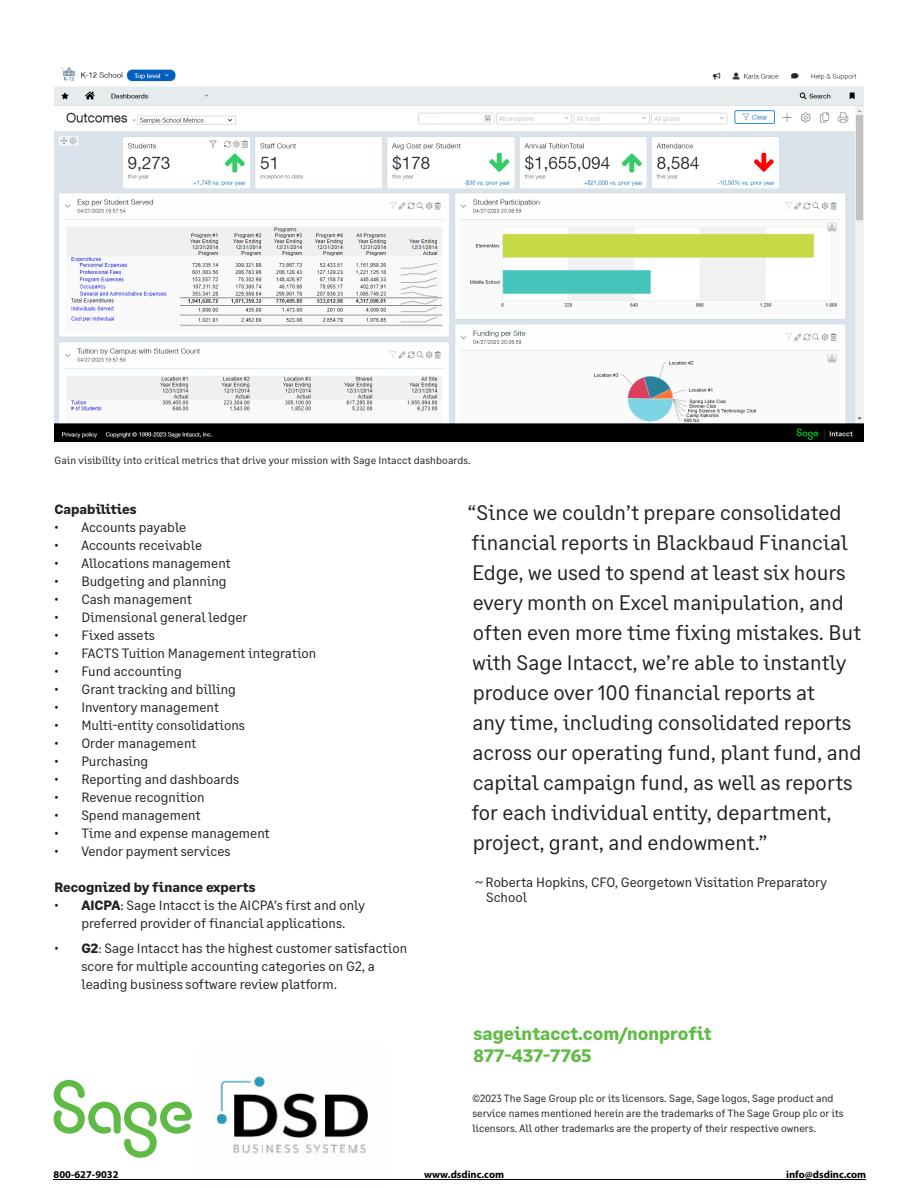
<style>
.page{position:relative;width:918px;height:1188px;background:#fff}
.page>*{position:absolute;margin:0;border:0;box-sizing:border-box;transform-origin:0 0}
.Heading_2{font:21px/30px "Sage Text";color:#231f20}
.Document_Label{font:700 18px "Sage Text";color:#60bb46}
.Body{font:13.5px/18px "Sage Text";color:#231f20;text-align:center}
.Heading_2-2{font:13.5px/15px "Sage Text";color:#231f20}
.Body-2{font:700 13.5px "Sage Text";color:#231f20}
.Heading_1_Alt{font:10.5px/15px "Sage Text";color:#231f20}
.t1{font:700 10.5px "Myriad Pro";color:#000}
.s1{font-weight:700}
</style>
<div class="page">
<img style="left:54px;top:67px;width:810px;height:375px">
<svg style="left:54px;top:1080px;width:138px;height:78px"></svg>
<img style="left:213px;top:1074px;width:155px;height:84px">
<hr style="left:54px;top:1179px;width:812px;height:1px;background:#000">
<p class="Heading_1_Alt" style="left:54px;top:453px;width:418px">Gain visibility into critical metrics that drive your mission with Sage Intacct dashboards.</p>
<p class="Body-2" style="left:54px;top:501px;width:84px">Capabilities</p>
<p class="Body" style="left:54px;top:519px;width:134px">• Accounts payable</p>
<p class="Body" style="left:54px;top:537px;width:149px">• Accounts receivable</p>
<p class="Body" style="left:54px;top:555px;width:178px">• Allocations management</p>
<p class="Body" style="left:54px;top:573px;width:174px">• Budgeting and planning</p>
<p class="Body" style="left:54px;top:591px;width:139px">• Cash management</p>
<p class="Body" style="left:54px;top:609px;width:195px">• Dimensional general ledger</p>
<p class="Body" style="left:54px;top:627px;width:102px">• Fixed assets</p>
<p class="Body" style="left:54px;top:645px;width:264px">• FACTS Tuition Management integration</p>
<p class="Body" style="left:54px;top:663px;width:129px">• Fund accounting</p>
<p class="Body" style="left:54px;top:681px;width:183px">• Grant tracking and billing</p>
<p class="Body" style="left:54px;top:699px;width:166px">• Inventory management</p>
<p class="Body" style="left:54px;top:717px;width:192px">• Multi-entity consolidations</p>
<p class="Body" style="left:54px;top:735px;width:143px">• Order management</p>
<p class="Body" style="left:54px;top:753px;width:96px">• Purchasing</p>
<p class="Body" style="left:54px;top:771px;width:186px">• Reporting and dashboards</p>
<p class="Body" style="left:54px;top:789px;width:152px">• Revenue recognition</p>
<p class="Body" style="left:54px;top:807px;width:148px">• Spend management</p>
<p class="Body" style="left:54px;top:825px;width:217px">• Time and expense management</p>
<p class="Body" style="left:54px;top:843px;width:178px">• Vendor payment services</p>
<p class="Body-2" style="left:54px;top:879px;width:203px">Recognized by finance experts</p>
<p class="Body" style="left:54px;top:897px;width:312px">• <span class="s1">AICPA</span>: Sage Intacct is the AICPA’s first and only preferred provider of financial applications.</p>
<p class="Body" style="left:81px;top:939px;width:327px;text-align:left;text-indent:-27px">• <span class="s1">G2</span>: Sage Intacct has the highest customer satisfaction score for multiple accounting categories on G2, a leading business software review platform.</p>
<p class="Heading_2" style="left:467px;top:498px;width:396px">“Since we couldn’t prepare consolidated financial reports in Blackbaud Financial Edge, we used to spend at least six hours every month on Excel manipulation, and often even more time fixing mistakes. But with Sage Intacct, we’re able to instantly produce over 100 financial reports at<br>any time, including consolidated reports across our operating fund, plant fund, and capital campaign fund, as well as reports for each individual entity, department, project, grant, and endowment.”</p>
<p class="Heading_2-2" style="left:486px;top:875px;width:342px;text-indent:-11px">~ Roberta Hopkins, CFO, Georgetown Visitation Preparatory<br>School</p>
<p class="Document_Label" style="left:473px;top:1023px;width:240px">sageintacct.com/nonprofit</p>
<p class="Document_Label" style="left:474px;top:1044px;width:120px">877-437-7765</p>
<p class="Heading_1_Alt" style="left:472px;top:1091px;width:373px">©2023 The Sage Group plc or its licensors. Sage, Sage logos, Sage product and service names mentioned herein are the trademarks of The Sage Group plc or its licensors. All other trademarks are the property of their respective owners.</p>
<p class="t1" style="left:54px;top:1167px;width:67px">800-627-9032</p>
<p class="t1" style="left:424px;top:1167px;width:82px">www.dsdinc.com</p>
<p class="t1" style="left:786px;top:1167px;width:82px">info@dsdinc.com</p>
</div>
